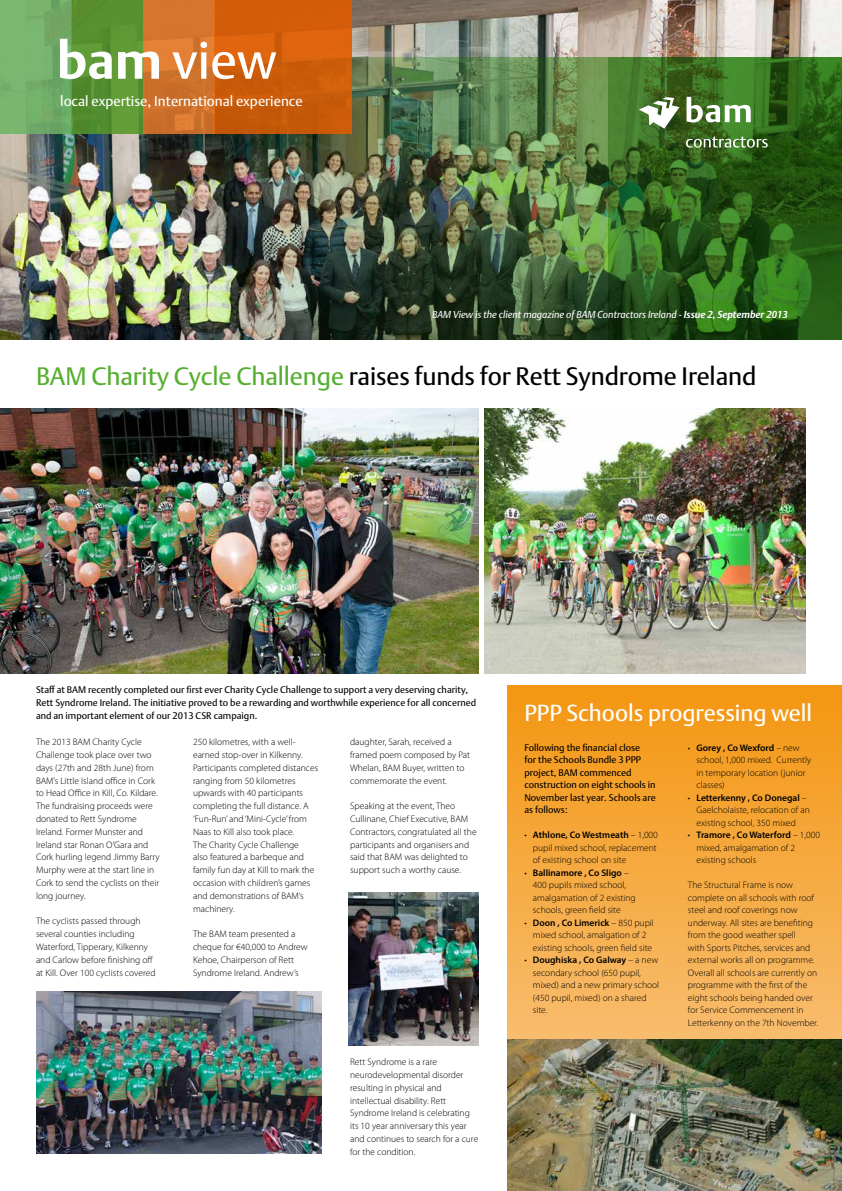
<style>
.page{position:relative;width:842px;height:1191px;background:#fff}
.page>*{position:absolute;margin:0;border:0;box-sizing:border-box;transform-origin:0 0}
.t1{font:51.6px "DTL Argo Pro";color:#fff}
.t2{font:25px "DTL Argo Pro";letter-spacing:-.005em;color:#000}
.t3{font:23px "DTL Argo Pro";color:#fff}
.t4{font:14px "DTL Argo Pro";color:#fff}
.t5{font:italic 10px "DTL Argo Pro";color:#fff}
.t6{font:300 9.5px/12.8px "Myriad Pro";color:#000}
.t7{font:9.5px/12.5px "DTL Argo Pro";color:#000}
.s1{font-weight:700}
.s2{color:#56af31}
.s3{font-weight:600}
</style>
<div class="page">
<img style="left:0;top:0;width:842px;height:340px">
<img style="left:164px;top:57px;width:444px;height:283px">
<svg style="left:608px;top:57px;width:234px;height:283px;background:#2d611b"></svg>
<svg style="left:639px;top:97px;width:40px;height:32px"></svg>
<svg style="left:686px;top:136px;width:82px;height:12px"></svg>
<svg style="left:686px;top:97px;width:65px;height:25px"></svg>
<div style="left:0;top:0;width:72px;height:133px;background:linear-gradient(to right,#7eba72,#6da865)"></div>
<svg style="left:72px;top:0;width:71px;height:133px;background:#599331"></svg>
<svg style="left:143px;top:0;width:71px;height:133px;background:#d4752d"></svg>
<svg style="left:214px;top:0;width:137px;height:133px;background:#cf5d0a"></svg>
<img style="left:0;top:408px;width:479px;height:265px">
<img style="left:36px;top:991px;width:286px;height:162px">
<div style="left:507px;top:686px;width:335px;height:377px;background:linear-gradient(to bottom,#f49611,#f8bf75)"></div>
<img style="left:507px;top:1039px;width:335px;height:152px">
<img style="left:485px;top:408px;width:321px;height:265px">
<img style="left:349px;top:892px;width:130px;height:153px">
<h1 class="t1" style="left:57px;top:30px;width:221px"><span class="s1">bam</span> view</h1>
<h3 class="t4" style="left:60px;top:93px;width:244px">local expertise, International experience</h3>
<p class="t5" style="left:432px;top:309px;width:357px">BAM View is the client magazine of BAM Contractors Ireland - <span class="s1">Issue 2, September 2013</span></p>
<h2 class="t2" style="left:36px;top:361px;width:722px"><span class="s2">BAM Charity Cycle Challenge</span> raises funds for Rett Syndrome Ireland</h2>
<p class="t7" style="left:36px;top:683px;width:442px;line-height:13px">Staff at BAM recently completed our first ever Charity Cycle Challenge to support a very deserving charity,<br>Rett Syndrome Ireland. The initiative proved to be a rewarding and worthwhile experience for all concerned and an important element of our 2013 CSR campaign.</p>
<p class="t6" style="left:36px;top:735px;width:125px">The 2013 BAM Charity Cycle<br>Challenge took place over two days (27th and 28th June) from<br>BAM’s Little Island office in Cork to Head Office in Kill, Co. Kildare.<br>The fundraising proceeds were donated to Rett Syndrome<br>Ireland. Former Munster and<br>Ireland star Ronan O’Gara and<br>Cork hurling legend Jimmy Barry<br>Murphy were at the start line in<br>Cork to send the cyclists on their long journey.</p>
<p class="t6" style="left:36px;top:914px;width:121px">The cyclists passed through several counties including<br>Waterford, Tipperary, Kilkenny and Carlow before finishing off at Kill. Over 100 cyclists covered</p>
<p class="t6" style="left:350px;top:735px;width:121px">daughter, Sarah, received a framed poem composed by Pat<br>Whelan, BAM Buyer, written to commemorate the event.</p>
<p class="t6" style="left:350px;top:799px;width:128px">Speaking at the event, Theo<br>Cullinane, Chief Executive, BAM<br>Contractors, congratulated all the participants and organisers and said that BAM was delighted to support such a worthy cause.</p>
<p class="t6" style="left:193px;top:735px;width:127px">250 kilometres, with a well&shy;earned stop-over in Kilkenny.<br>Participants completed distances ranging from 50 kilometres upwards with 40 participants completing the full distance. A ‘Fun-Run’ and ‘Mini-Cycle’ from<br>Naas to Kill also took place.<br>The Charity Cycle Challenge<br>also featured a barbeque and family fun day at Kill to mark the occasion with children’s games and demonstrations of BAM’s machinery.</p>
<p class="t6" style="left:193px;top:927px;width:116px">The BAM team presented a cheque for €40,000 to Andrew<br>Kehoe, Chairperson of Rett<br>Syndrome Ireland. Andrew’s</p>
<p class="t6" style="left:350px;top:1055px;width:130px">Rett Syndrome is a rare neurodevelopmental disorder resulting in physical and intellectual disability. Rett<br>Syndrome Ireland is celebrating its 10 year anniversary this year and continues to search for a cure for the condition.</p>
<h3 class="t3" style="left:524px;top:699px;width:289px">PPP Schools progressing well</h3>
<p class="t7" style="left:524px;top:741px;width:133px">Following the financial close<br>for the Schools Bundle 3 PPP project, BAM commenced construction on eight schools in<br>November last year. Schools are as follows:</p>
<p class="t6" style="left:533px;top:829px;width:126px;line-height:12.5px;text-align:justify;text-indent:-9px">• <span class="s3">Athlone, Co Westmeath</span> – 1,000 pupil mixed school, replacement of existing school on site</p>
<p class="t6" style="left:533px;top:866px;width:104px;line-height:12.5px;text-indent:-9px">• <span class="s3">Ballinamore , Co Sligo</span> –<br>400 pupils mixed school, amalgamation of 2 existing schools, green field site</p>
<p class="t6" style="left:533px;top:916px;width:122px;line-height:12.5px;text-indent:-9px">• <span class="s3">Doon , Co Limerick</span> – 850 pupil mixed school, amalgation of 2 existing schools, green field site</p>
<p class="t6" style="left:533px;top:954px;width:128px;line-height:12.5px;text-indent:-9px">• <span class="s3">Doughiska , Co Galway</span> – a new secondary school (650 pupil, mixed) and a new primary school (450 pupil, mixed) on a shared site.</p>
<p class="t6" style="left:696px;top:741px;width:116px;line-height:12.5px;text-indent:-9px">• <span class="s3">Gorey , Co Wexford</span> – new school, 1,000 mixed. Currently in temporary location (junior classes)</p>
<p class="t6" style="left:696px;top:791px;width:115px;line-height:12.5px;text-indent:-9px">• <span class="s3">Letterkenny , Co Donegal</span> –<br>Gaelcholaiste, relocation of an existing school, 350 mixed</p>
<p class="t6" style="left:696px;top:828px;width:125px;line-height:12.5px;text-indent:-9px">• <span class="s3">Tramore , Co Waterford</span> – 1,000 mixed, amalgamation of 2 existing schools</p>
<p class="t6" style="left:688px;top:878px;width:132px;line-height:12.5px">The Structural Frame is now complete on all schools with roof steel and roof coverings now underway. All sites are benefiting from the good weather spell<br>with Sports Pitches, services and external works all on programme.<br>Overall all schools are currently on programme with the first of the eight schools being handed over for Service Commencement in<br>Letterkenny on the 7th November.</p>
</div>
